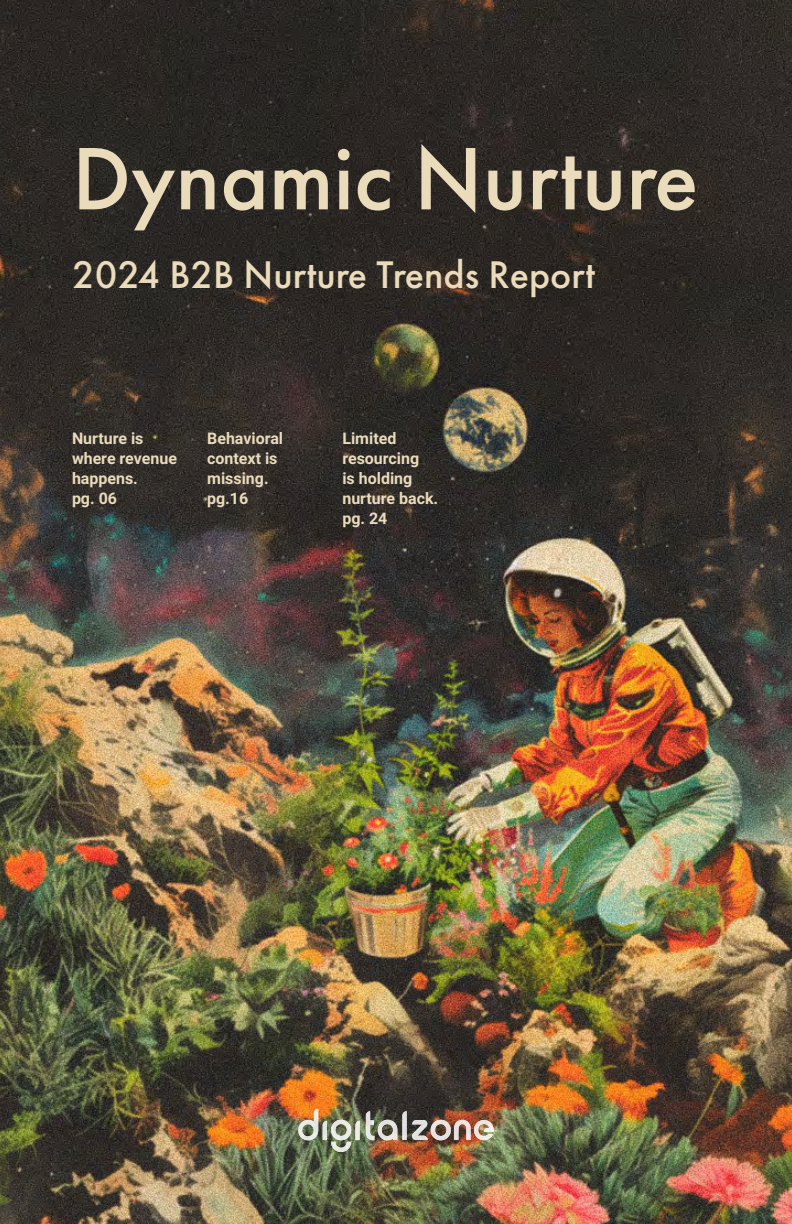
<style>
.page{position:relative;width:792px;height:1224px;background:#fff}
.page>*{position:absolute;margin:0;border:0;box-sizing:border-box;transform-origin:0 0}
.t1{font:500 92px "Futura PT";color:#eadbbb}
.t2{font:500 40px "Futura PT";color:#eadbbb}
.t3{font:700 16px/20px "Roboto";color:#eadbbb}
</style>
<div class="page">
<img style="left:0;top:0;width:792px;height:1224px">
<img style="left:366px;top:1111px;width:128px;height:29px">
<img style="left:298px;top:1109px;width:62px;height:43px">
<h1 class="t1" style="left:72px;top:123px;width:628px">Dynamic Nurture</h1>
<h2 class="t2" style="left:72px;top:250px;width:525px">2024 B2B Nurture Trends Report</h2>
<p class="t3" style="left:72px;top:428px;width:107px">Nurture is where revenue happens.<br>pg. 06</p>
<p class="t3" style="left:207px;top:428px;width:78px">Behavioral context is missing. pg.16</p>
<p class="t3" style="left:342px;top:428px;width:97px">Limited resourcing<br>is holding nurture back. pg. 24</p>
</div>
